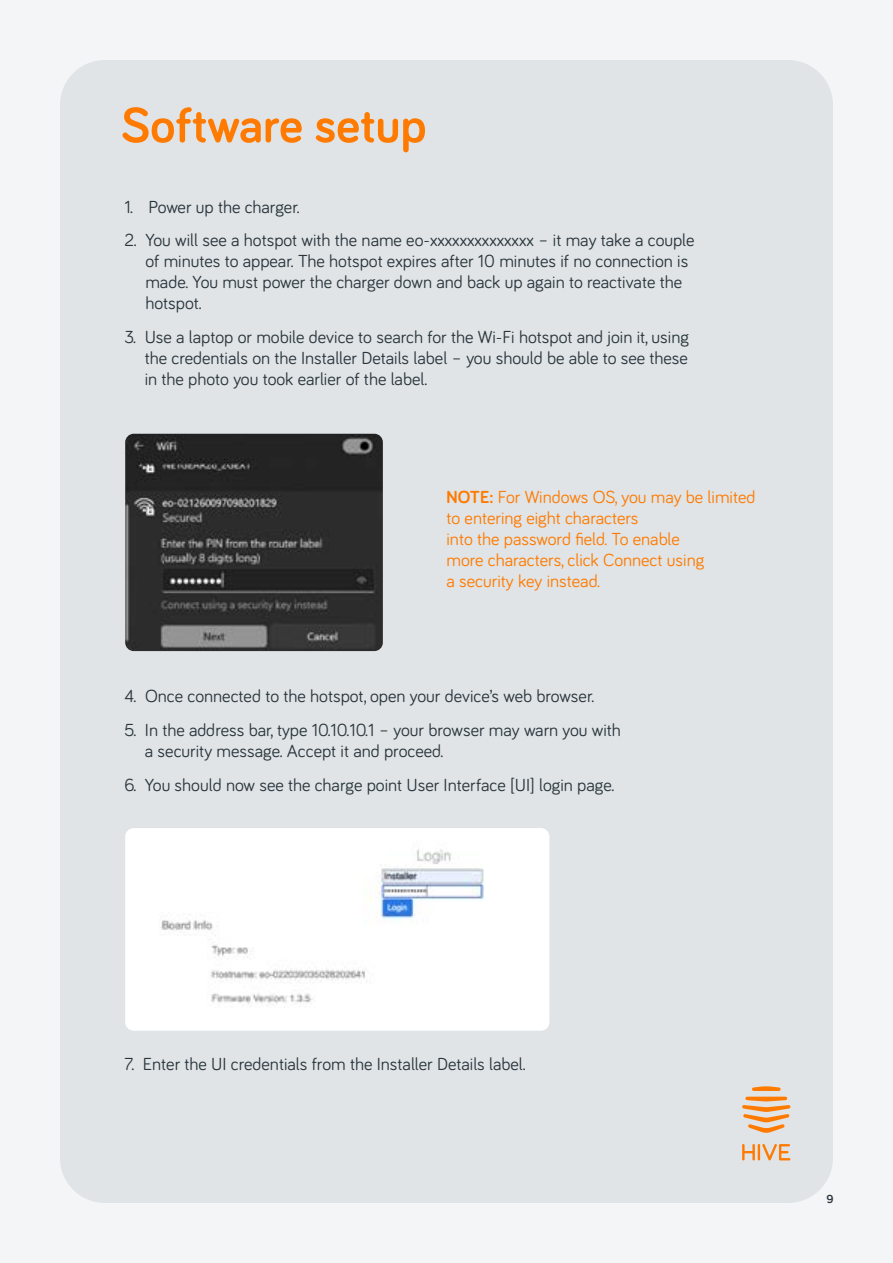
<style>
.page{position:relative;width:893px;height:1263px;background:#f4f5f6}
.page>*{position:absolute;margin:0;border:0;box-sizing:border-box;transform-origin:0 0}
.t1{font:700 50.85px "Bariol";color:#ff7a00}
.t2{font:18px/21px "Bariol";color:#2a353d}
.t3{font:18px/21px "Bariol";color:#ff7a00}
.t4{font:700 12px "Bariol";color:#2a353d}
.s1{font-weight:700}
</style>
<div class="page">
<div style="left:60px;top:60px;width:773px;height:1143px;background:#e0e4e6;border-radius:45px"></div>
<svg style="left:742px;top:1144px;width:48px;height:16px"></svg>
<svg style="left:742px;top:1086px;width:48px;height:47px"></svg>
<img style="left:125px;top:434px;width:258px;height:217px">
<img style="left:125px;top:828px;width:424px;height:203px">
<h1 class="t1" style="left:121px;top:90px;width:307px">Software setup</h1>
<p class="t2" style="left:124px;top:195px;width:177px">1. Power up the charger.</p>
<p class="t2" style="left:145px;top:229px;width:551px;text-indent:-21px">2. You will see a hotspot with the name eo-xxxxxxxxxxxxxx – it may take a couple of minutes to appear. The hotspot expires after 10 minutes if no connection is made. You must power the charger down and back up again to reactivate the hotspot.</p>
<p class="t2" style="left:145px;top:326px;width:546px;text-align:justify;text-indent:-20px">3. Use a laptop or mobile device to search for the Wi-Fi hotspot and join it, using the credentials on the Installer Details label – you should be able to see these in the photo you took earlier of the label.</p>
<p class="t3" style="left:446px;top:485px;width:310px"><span class="s1">NOTE:</span> For Windows OS, you may be limited to entering eight characters<br>into the password field. To enable<br>more characters, click Connect using<br>a security key instead.</p>
<p class="t2" style="left:124px;top:685px;width:471px">4. Once connected to the hotspot, open your device’s web browser.</p>
<p class="t2" style="left:145px;top:718px;width:477px;text-indent:-21px">5. In the address bar, type 10.10.10.1 – your browser may warn you with a security message. Accept it and proceed.</p>
<p class="t2" style="left:124px;top:773px;width:491px">6. You should now see the charge point User Interface [UI] login page.</p>
<p class="t2" style="left:124px;top:1053px;width:403px">7. Enter the UI credentials from the Installer Details label.</p>
<p class="t4" style="left:826px;top:1191px;width:9px">9</p>
</div>
